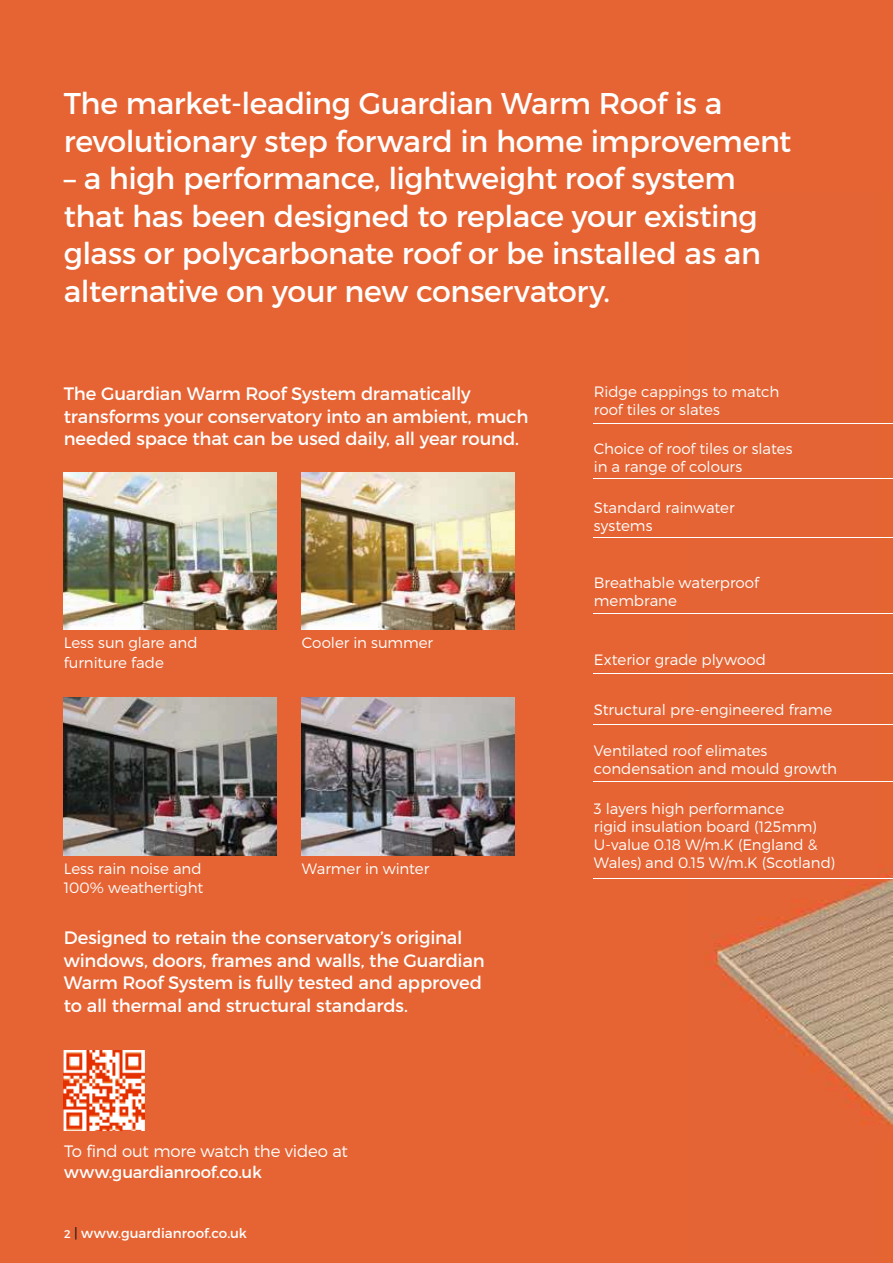
<style>
.page{position:relative;width:893px;height:1263px;background:#e66433}
.page>*{position:absolute;margin:0;border:0;box-sizing:border-box;transform-origin:0 0}
.t1{font:30px/37.5px "Montserrat";letter-spacing:-.015em;color:#fff}
.t2{font:18px/22.5px "Montserrat";letter-spacing:-.01em;color:#fff}
.t3{font:300 16.5px "Montserrat";letter-spacing:-.015em;color:#fff}
.t4{font:16.5px "Montserrat";letter-spacing:-.015em;color:#fff}
.t5{font:300 15px/18px "Montserrat";letter-spacing:-.005em;color:#fff}
.t6{font:13.5px "Montserrat";color:#fff}
.s1{font-size:11.25px}
.s2{color:#221e1f}
</style>
<div class="page">
<img style="left:713px;top:875px;width:180px;height:251px">
<hr style="left:594px;top:423px;width:299px;height:1px;background:#fff">
<hr style="left:594px;top:537px;width:299px;height:1px;background:#fff">
<hr style="left:594px;top:613px;width:299px;height:1px;background:#fff">
<hr style="left:594px;top:673px;width:299px;height:1px;background:#fff">
<hr style="left:594px;top:724px;width:299px;height:1px;background:#fff">
<hr style="left:594px;top:781px;width:299px;height:1px;background:#fff">
<hr style="left:594px;top:878px;width:299px;height:1px;background:#fff">
<hr style="left:594px;top:478px;width:299px;height:1px;background:#fff">
<img style="left:64px;top:472px;width:212px;height:157px">
<img style="left:64px;top:698px;width:212px;height:157px">
<img style="left:302px;top:472px;width:212px;height:157px">
<img style="left:302px;top:698px;width:212px;height:157px">
<img style="left:64px;top:1050px;width:81px;height:81px">
<h1 class="t1" style="left:64px;top:86px;width:729px">The market-leading Guardian Warm Roof is a revolutionary step forward in home improvement</h1>
<h1 class="t1" style="left:64px;top:161px;width:699px">– a high performance, lightweight roof system that has been designed to replace your existing glass or polycarbonate roof or be installed as an alternative on your new conservatory.</h1>
<p class="t2" style="left:64px;top:383px;width:466px">The Guardian Warm Roof System dramatically transforms your conservatory into an ambient, much needed space that can be used daily, all year round.</p>
<p class="t5" style="left:64px;top:634px;width:135px;line-height:19.5px">Less sun glare and furniture fade</p>
<p class="t5" style="left:64px;top:859px;width:141px;line-height:19.5px">Less rain noise and<br>100% weathertight</p>
<p class="t5" style="left:302px;top:634px;width:133px">Cooler in summer</p>
<p class="t5" style="left:302px;top:860px;width:129px">Warmer in winter</p>
<p class="t2" style="left:64px;top:928px;width:422px">Designed to retain the conservatory’s original windows, doors, frames and walls, the Guardian Warm Roof System is fully tested and approved to all thermal and structural standards.</p>
<p class="t3" style="left:64px;top:1143px;width:285px">To find out more watch the video at</p>
<p class="t4" style="left:64px;top:1164px;width:199px">www.guardianroof.co.uk</p>
<p class="t6" style="left:64px;top:1226px;width:184px"><span class="s1">2</span> <span class="s2">|</span> www.guardianroof.co.uk</p>
<p class="t5" style="left:594px;top:384px;width:187px">Ridge cappings to match roof tiles or slates</p>
<p class="t5" style="left:594px;top:440px;width:200px">Choice of roof tiles or slates in a range of colours</p>
<p class="t5" style="left:594px;top:499px;width:142px">Standard rainwater systems</p>
<p class="t5" style="left:594px;top:574px;width:167px">Breathable waterproof membrane</p>
<p class="t5" style="left:594px;top:651px;width:174px">Exterior grade plywood</p>
<p class="t5" style="left:594px;top:701px;width:240px">Structural pre-engineered frame</p>
<p class="t5" style="left:594px;top:742px;width:245px">Ventilated roof elimates condensation and mould growth</p>
<p class="t5" style="left:594px;top:800px;width:243px">3 layers high performance<br>rigid insulation board (125mm)<br>U-value 0.18 W/m.K (England &amp;<br>Wales) and 0.15 W/m.K (Scotland)</p>
</div>
